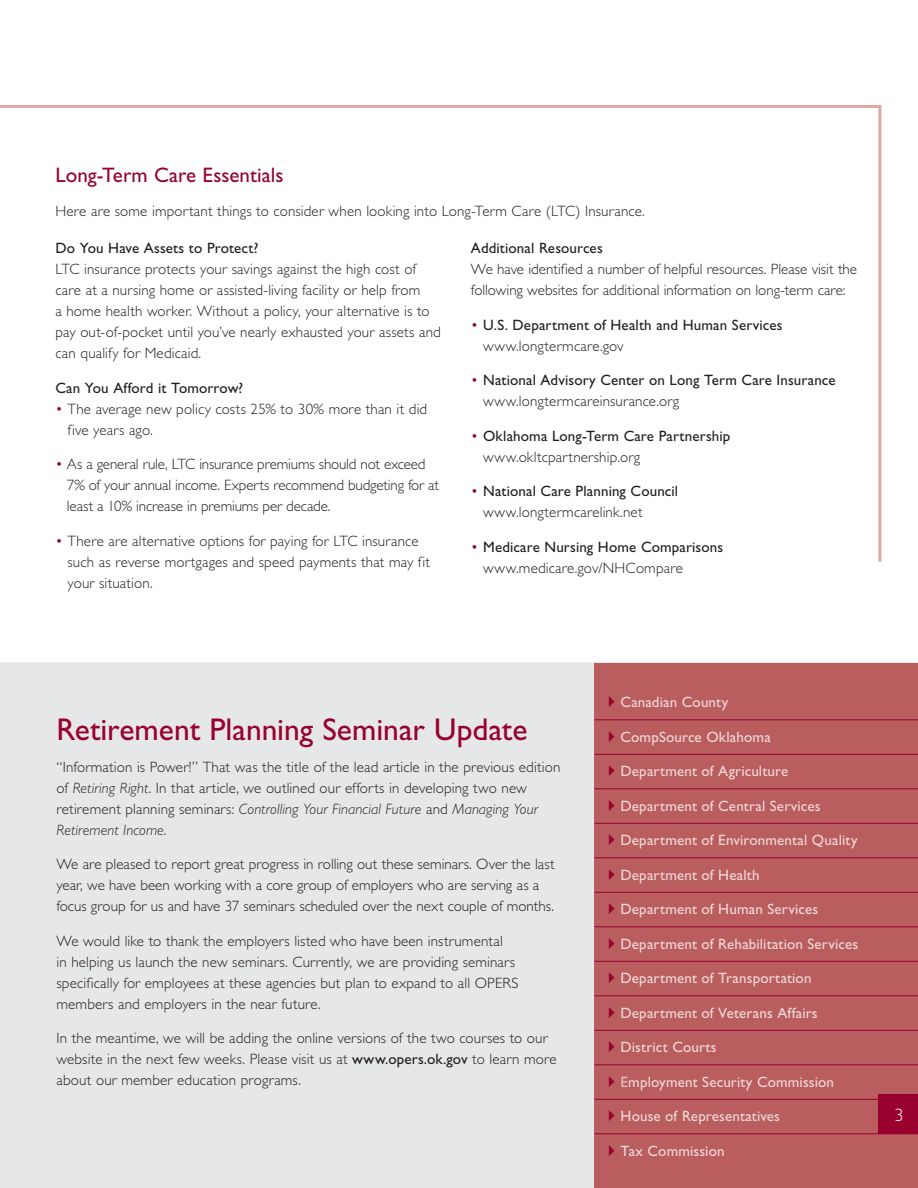
<style>
.page{position:relative;width:918px;height:1188px;background:#fff}
.page>*{position:absolute;margin:0;border:0;box-sizing:border-box;transform-origin:0 0}
.MainHeading_Gil{font:31.5px "Gill Sans Std";color:#98012d}
.SmallHeading_Gil{font:21px "Gill Sans Std";color:#98012d}
.SmallHeading_Gil-2{font:300 18px "Gill Sans Std";color:#fff}
.BodyText_Gil{font:300 15px/21px "Gill Sans Std";letter-spacing:.005em;color:#231f20}
.SmallHeading_Gil-3{font:300 15px/21px "Gill Sans Std";letter-spacing:.01em;color:#231f20}
.BodyText_Gil-2{font:15px "Gill Sans Std";letter-spacing:.01em;color:#f1d9d6}
.BodyText_Gil-3{font:15px/21px "Gill Sans Std";letter-spacing:.01em;color:#231f20}
.SmallHeading_Gil-4{font:15px "Gill Sans Std";letter-spacing:.01em;color:#231f20}
.s1{font-weight:400}
.s2{color:#98012d}
.s3{font-weight:300;color:#98012d}
.s4{font-weight:300}
.s5{font-style:italic}
.s6{color:#e7c3be}
</style>
<div class="page">
<div style="left:0;top:662px;width:918px;height:526px;background:#e6e7e9"></div>
<div style="left:594px;top:663px;width:324px;height:525px;background:#b95d5f"></div>
<hr style="left:594px;top:720px;width:324px;height:1px;background:#98012d">
<hr style="left:594px;top:754px;width:324px;height:1px;background:#98012d">
<hr style="left:594px;top:789px;width:324px;height:1px;background:#98012d">
<hr style="left:594px;top:823px;width:324px;height:1px;background:#98012d">
<hr style="left:594px;top:858px;width:324px;height:1px;background:#98012d">
<hr style="left:594px;top:892px;width:324px;height:1px;background:#98012d">
<hr style="left:594px;top:927px;width:324px;height:1px;background:#98012d">
<hr style="left:594px;top:961px;width:324px;height:1px;background:#98012d">
<hr style="left:594px;top:996px;width:324px;height:1px;background:#98012d">
<hr style="left:594px;top:1030px;width:324px;height:1px;background:#98012d">
<hr style="left:594px;top:1065px;width:324px;height:1px;background:#98012d">
<hr style="left:594px;top:1099px;width:324px;height:1px;background:#98012d">
<hr style="left:594px;top:1134px;width:324px;height:1px;background:#98012d">
<div style="left:879px;top:1095px;width:39px;height:39px;background:#98012d"></div>
<svg style="left:0;top:105px;width:882px;height:457px"></svg>
<p class="SmallHeading_Gil" style="left:56px;top:163px;width:230px">Long-Term Care Essentials</p>
<p class="SmallHeading_Gil-3" style="left:56px;top:201px;width:591px">Here are some important things to consider when looking into Long-Term Care (LTC) Insurance.</p>
<p class="SmallHeading_Gil-3" style="left:56px;top:238px;width:387px"><span class="s1">Do You Have Assets to Protect?<br></span>LTC insurance protects your savings against the high cost of care at a nursing home or assisted-living facility or help from<br>a home health worker. Without a policy, your alternative is to pay out-of-pocket until you’ve nearly exhausted your assets and can qualify for Medicaid.</p>
<p class="SmallHeading_Gil-4" style="left:56px;top:379px;width:189px">Can You Afford it Tomorrow?</p>
<p class="SmallHeading_Gil-3" style="left:68px;top:399px;width:361px;text-indent:-12px"><span class="s2">•</span> The average new policy costs 25% to 30% more than it did five years ago.</p>
<p class="BodyText_Gil" style="left:67px;top:454px;width:374px;text-indent:-11px"><span class="s2">•</span> As a general rule, LTC insurance premiums should not exceed<br>7% of your annual income. Experts recommend budgeting for at least a 10% increase in premiums per decade.</p>
<p class="BodyText_Gil" style="left:68px;top:531px;width:364px;text-indent:-12px"><span class="s2">•</span> There are alternative options for paying for LTC insurance such as reverse mortgages and speed payments that may fit your situation.</p>
<p class="SmallHeading_Gil-3" style="left:471px;top:238px;width:388px"><span class="s1">Additional Resources<br></span>We have identified a number of helpful resources. Please visit the following websites for additional information on long-term care:</p>
<p class="BodyText_Gil-3" style="left:483px;top:314px;width:301px;text-indent:-12px"><span class="s3">•</span> U.S. Department of Health and Human Services <span class="s4">www.longtermcare.gov</span></p>
<p class="BodyText_Gil-3" style="left:483px;top:370px;width:354px;text-indent:-12px"><span class="s3">•</span> National Advisory Center on Long Term Care Insurance <span class="s4">www.longtermcareinsurance.org</span></p>
<p class="BodyText_Gil-3" style="left:483px;top:425px;width:249px;text-indent:-12px"><span class="s3">•</span> Oklahoma Long-Term Care Partnership <span class="s4">www.okltcpartnership.org</span></p>
<p class="BodyText_Gil-3" style="left:483px;top:481px;width:197px;text-indent:-12px"><span class="s3">•</span> National Care Planning Council <span class="s4">www.longtermcarelink.net</span></p>
<p class="BodyText_Gil-3" style="left:483px;top:536px;width:242px;text-indent:-12px"><span class="s3">•</span> Medicare Nursing Home Comparisons <span class="s4">www.medicare.gov/NHCompare</span></p>
<p class="MainHeading_Gil" style="left:57px;top:712px;width:472px">Retirement Planning Seminar Update</p>
<p class="BodyText_Gil" style="left:57px;top:756px;width:505px">“Information is Power!” That was the title of the lead article in the previous edition of <span class="s5">Retiring Right</span>. In that article, we outlined our efforts in developing two new retirement planning seminars: <span class="s5">Controlling Your Financial Future</span> and <span class="s5">Managing Your Retirement Income</span>.</p>
<p class="BodyText_Gil" style="left:57px;top:854px;width:500px">We are pleased to report great progress in rolling out these seminars. Over the last year, we have been working with a core group of employers who are serving as a focus group for us and have 37 seminars scheduled over the next couple of months.</p>
<p class="BodyText_Gil" style="left:57px;top:930px;width:464px">We would like to thank the employers listed who have been instrumental<br>in helping us launch the new seminars. Currently, we are providing seminars specifically for employees at these agencies but plan to expand to all OPERS members and employers in the near future.</p>
<p class="BodyText_Gil" style="left:57px;top:1028px;width:502px">In the meantime, we will be adding the online versions of the two courses to our website in the next few weeks. Please visit us at <span class="s1">www.opers.ok.gov</span> to learn more about our member education programs.</p>
<p class="BodyText_Gil-2" style="left:621px;top:693px;width:109px">Canadian County</p>
<p class="BodyText_Gil-2" style="left:621px;top:728px;width:152px">CompSource Oklahoma</p>
<p class="BodyText_Gil-2" style="left:621px;top:762px;width:169px">Department of Agriculture</p>
<p class="BodyText_Gil-2" style="left:621px;top:797px;width:202px">Department of Central Services</p>
<p class="BodyText_Gil-2" style="left:621px;top:831px;width:239px">Department of Environmental Quality</p>
<p class="BodyText_Gil-2" style="left:621px;top:866px;width:141px">Department of Health</p>
<p class="BodyText_Gil-2" style="left:621px;top:900px;width:199px">Department of Human Services</p>
<p class="BodyText_Gil-2" style="left:621px;top:935px;width:239px">Department of Rehabilitation Services</p>
<p class="BodyText_Gil-2" style="left:621px;top:969px;width:192px">Department of Transportation</p>
<p class="BodyText_Gil-2" style="left:621px;top:1004px;width:199px">Department of Veterans Affairs</p>
<p class="BodyText_Gil-2" style="left:621px;top:1038px;width:98px">District Courts</p>
<p class="BodyText_Gil-2" style="left:621px;top:1073px;width:215px"><span class="s6">E</span>mployment Security Commission</p>
<p class="BodyText_Gil-2" style="left:621px;top:1107px;width:161px">House of Representatives</p>
<p class="BodyText_Gil-2" style="left:621px;top:1142px;width:106px">Tax Commission</p>
<p class="SmallHeading_Gil-2" style="left:895px;top:1104px;width:10px">3</p>
</div>
